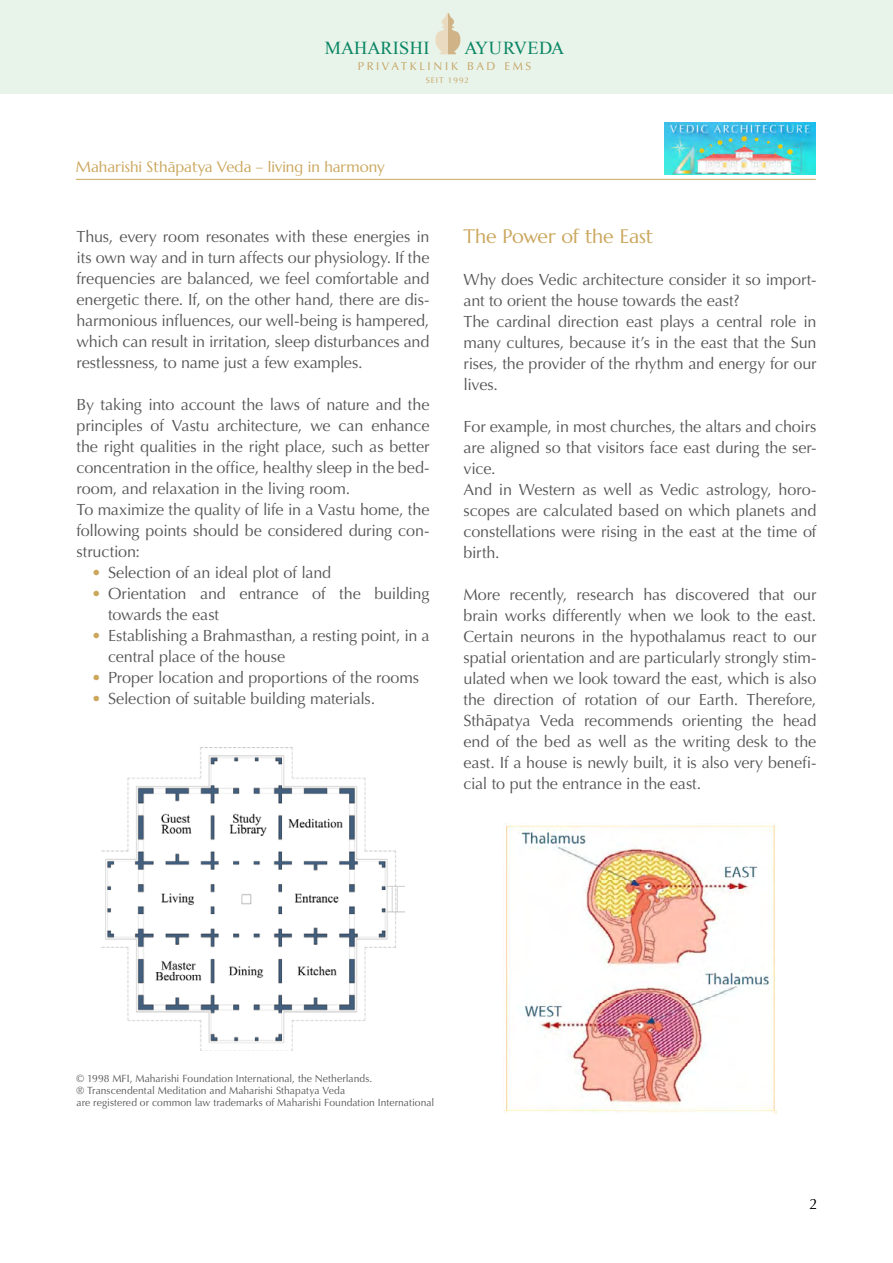
<style>
.page{position:relative;width:893px;height:1263px;background:#fff}
.page>*{position:absolute;margin:0;border:0;box-sizing:border-box;transform-origin:0 0}
.t1{font:19.5px "Marcellus";letter-spacing:-.01em;color:#cba75e}
.t2{font:18.3px "Times New Roman";color:#098565}
.t3{font:18.3px "Times New Roman";letter-spacing:.02em;color:#098565}
.t4{font:16.2px/21px "Optima";letter-spacing:-.01em;color:#555756}
.t5{font:15px "Marcellus";color:#cba75e}
.t6{font:15px "Optima";color:#000}
.t7{font:11.4px "Optima";letter-spacing:.23em;color:#c5a162}
.t8{font:10.5px/12px "Optima";letter-spacing:.005em;color:#555756}
.t9{font:8.25px "Optima";letter-spacing:.12em;color:#c5a162}
.s1{color:#cba75e}
.s2{font-family:"Marcellus"}
</style>
<div class="page">
<hr style="left:76px;top:179px;width:740px;height:1px;background:#cba75e">
<img style="left:665px;top:122px;width:151px;height:53px">
<img style="left:102px;top:747px;width:302px;height:303px">
<img style="left:504px;top:823px;width:272px;height:290px">
<div style="left:0;top:0;width:893px;height:94px;background:#e8f4e9"></div>
<svg style="left:435px;top:13px;width:26px;height:41px"></svg>
<p class="t2" style="left:325px;top:36px;width:106px">MAHARISHI</p>
<p class="t3" style="left:464px;top:36px;width:101px">AYURVEDA</p>
<p class="t7" style="left:358px;top:59px;width:175px">PRIVATKLINIK BAD EMS</p>
<p class="t9" style="left:426px;top:75px;width:45px">SEIT 1992</p>
<p class="t5" style="left:76px;top:158px;width:310px">Maharishi Sthāpatya Veda – living in harmony</p>
<p class="t4" style="left:77px;top:227px;width:354px;text-align:justify">Thus, every room resonates with these energies in its own way and in turn affects our physiology. If the frequencies are balanced, we feel comfortable and energetic there. If, on the other hand, there are dis&shy;harmonious influences, our well-being is hampered, which can result in irritation, sleep disturbances and restlessness, to name just a few examples.</p>
<p class="t4" style="left:77px;top:395px;width:354px">By taking into account the laws of nature and the principles of Vastu architecture, we can enhance the right qualities in the right place, such as better concentration in the office, healthy sleep in the bed&shy;room, and relaxation in the living room.<br>To maximize the quality of life in a Vastu home, the following points should be considered during con&shy;struction:</p>
<p class="t4" style="left:92px;top:563px;width:241px"><span class="s1">•</span> Selection of an ideal plot of land</p>
<p class="t4" style="left:108px;top:584px;width:323px;text-indent:-16px"><span class="s1">•</span> Orientation and entrance of the building towards the east</p>
<p class="t4" style="left:108px;top:626px;width:323px;text-indent:-16px"><span class="s1">•</span> Establishing a Br<span class="s2">a</span>hmasthan, a resting point, in a central place of the house</p>
<p class="t4" style="left:92px;top:668px;width:329px"><span class="s1">•</span> Proper location and proportions of the rooms</p>
<p class="t4" style="left:92px;top:689px;width:285px"><span class="s1">•</span> Selection of suitable building materials.</p>
<p class="t1" style="left:463px;top:224px;width:191px">The Power of the East</p>
<p class="t4" style="left:463px;top:270px;width:354px">Why does Vedic architecture consider it so import&shy;ant to orient the house towards the east?<br>The cardinal direction east plays a central role in many cultures, because it’s in the east that the Sun rises, the provider of the rhythm and energy for our lives.</p>
<p class="t4" style="left:463px;top:417px;width:354px">For example, in most churches, the altars and choirs are aligned so that visitors face east during the ser&shy;vice.<br>And in Western as well as Vedic astrology, horo&shy;scopes are calculated based on which planets and constellations were rising in the east at the time of birth.</p>
<p class="t4" style="left:463px;top:585px;width:354px;text-align:justify">More recently, research has discovered that our brain works differently when we look to the east.<br>Certain neurons in the hypothalamus react to our spatial orientation and are particularly strongly stim&shy;ulated when we look toward the east, which is also the direction of rotation of our Earth. Therefore, Sth<span class="s2">ā</span>patya Veda recommends orienting the head end of the bed as well as the writing desk to the east. If a house is newly built, it is also very benefi&shy;cial to put the entrance in the east.</p>
<p class="t8" style="left:77px;top:1073px;width:359px">© 1998 MFI, Maharishi Foundation International, the Netherlands.<br>® Transcendental Meditation and Maharishi Sthapatya Veda<br>are registered or common law trademarks of Maharishi Foundation International</p>
<p class="t6" style="left:809px;top:1195px;width:10px">2</p>
</div>
